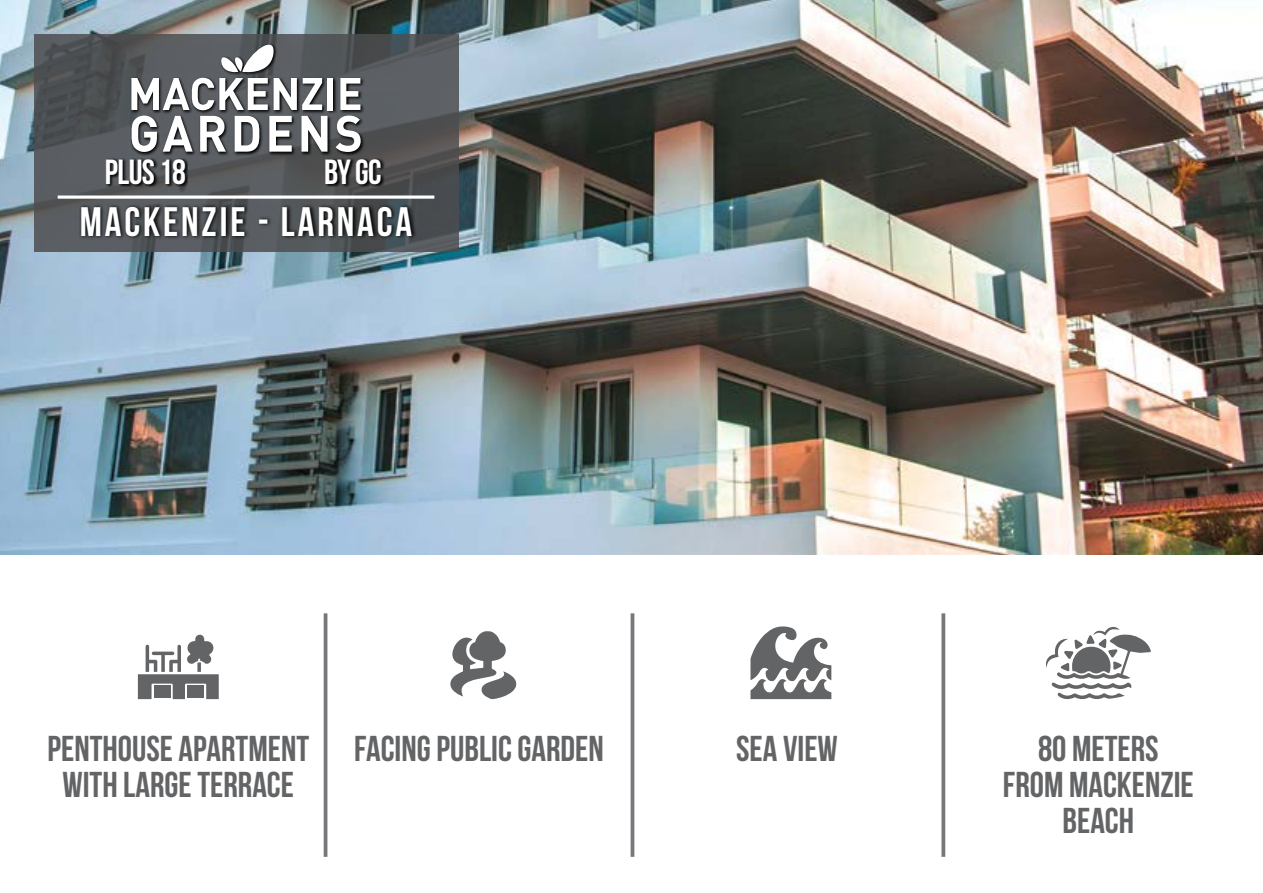
<style>
.page{position:relative;width:1263px;height:893px;background:#fff}
.page>*{position:absolute;margin:0;border:0;box-sizing:border-box;transform-origin:0 0}
.t1{font:700 41.1px "Bebas Neue";letter-spacing:.07em;color:#fff}
.t2{font:700 36px/36px "Bebas Neue";color:#636466;text-align:center}
.t3{font:700 34.95px "Bebas Neue";letter-spacing:-.02em;color:#fff}
</style>
<div class="page">
<img style="left:0;top:0;width:1263px;height:554px">
<svg style="left:138px;top:634px;width:81px;height:65px"></svg>
<div style="left:154px;top:686px;width:17px;height:12px;background:#636466"></div>
<div style="left:187px;top:686px;width:17px;height:12px;background:#636466"></div>
<svg style="left:450px;top:631px;width:67px;height:68px"></svg>
<svg style="left:750px;top:626px;width:81px;height:73px"></svg>
<hr style="left:324px;top:613px;width:3px;height:244px;background:#77787b">
<hr style="left:631px;top:613px;width:3px;height:244px;background:#77787b">
<svg style="left:941px;top:613px;width:4px;height:244px"></svg>
<svg style="left:1045px;top:627px;width:106px;height:73px"></svg>
<svg style="left:34px;top:34px;width:424px;height:218px;background:#525558"></svg>
<svg style="left:79px;top:203px;width:337px;height:36px;background:#35383a"></svg>
<svg style="left:58px;top:195px;width:376px;height:4px"></svg>
<svg style="left:106px;top:159px;width:82px;height:28px;background:#303234"></svg>
<svg style="left:325px;top:159px;width:60px;height:28px;background:#2b2a2a"></svg>
<svg style="left:130px;top:43px;width:234px;height:113px;background:#4e5155"></svg>
<div style="left:327px;top:78px;width:6px;height:32px;background:#fff"></div>
<svg style="left:340px;top:78px;width:20px;height:32px"></svg>
<svg style="left:131px;top:116px;width:26px;height:36px"></svg>
<svg style="left:163px;top:116px;width:30px;height:36px"></svg>
<svg style="left:200px;top:116px;width:26px;height:36px"></svg>
<svg style="left:235px;top:116px;width:25px;height:36px"></svg>
<svg style="left:269px;top:116px;width:23px;height:36px"></svg>
<svg style="left:301px;top:116px;width:26px;height:36px"></svg>
<svg style="left:336px;top:116px;width:25px;height:36px"></svg>
<svg style="left:131px;top:33px;width:191px;height:77px"></svg>
<p class="t3" style="left:105px;top:153px;width:82px">PLUS 18</p>
<p class="t3" style="left:324px;top:153px;width:59px">by gc</p>
<p class="t1" style="left:80px;top:199px;width:334px">MACKENZIE - LARNACA</p>
<p class="t2" style="left:47px;top:730px;width:263px">PENTHOUSE APARTMENT<br>WITH LARGE TERRACE</p>
<p class="t2" style="left:354px;top:730px;width:251px">FACING PUBLIC GARDEN</p>
<p class="t2" style="left:736px;top:730px;width:103px">SEA VIEW</p>
<p class="t2" style="left:1003px;top:730px;width:192px">80 METERS<br>FROM MACKENZIE<br>BEACH</p>
</div>
